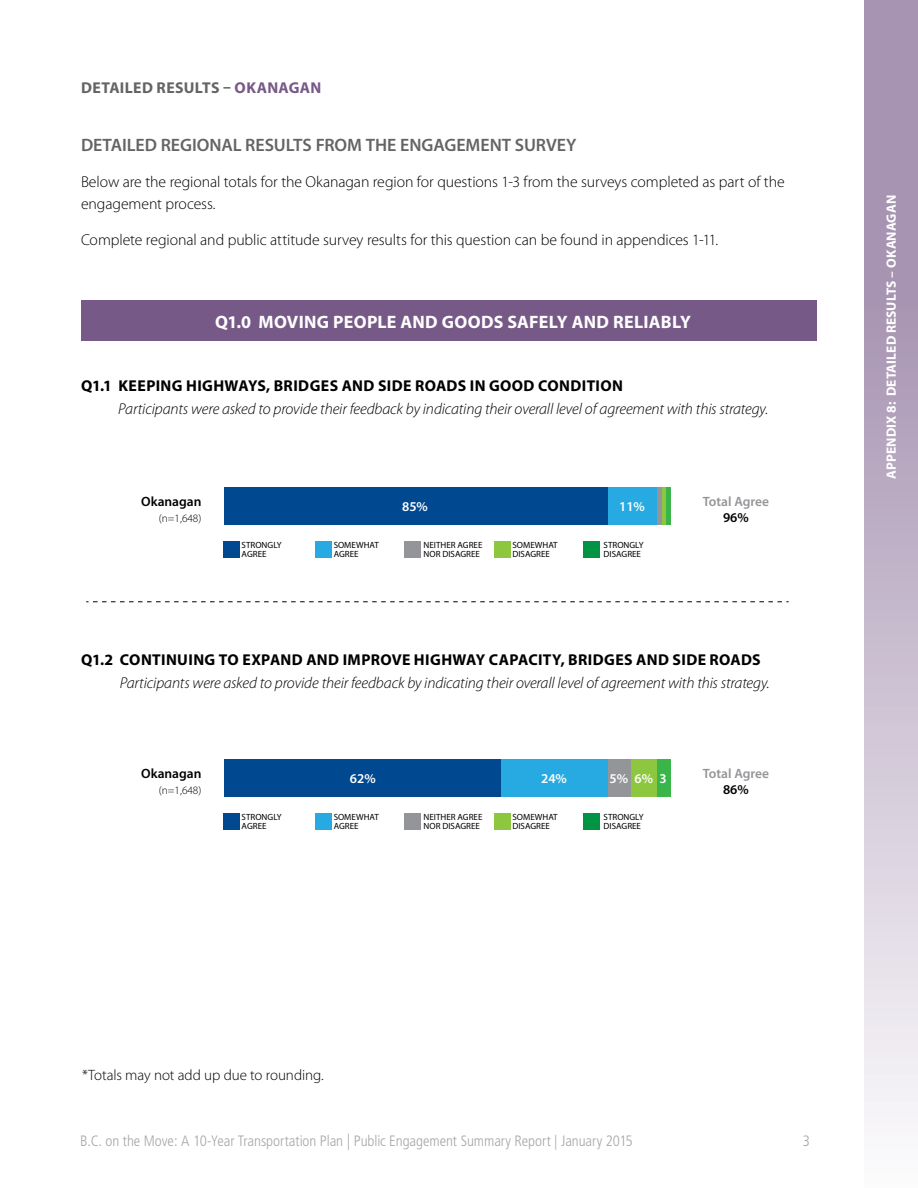
<style>
.page{position:relative;width:918px;height:1188px;background:#fff}
.page>*{position:absolute;margin:0;border:0;box-sizing:border-box;transform-origin:0 0}
.t1{font:600 18px "Myriad Pro";letter-spacing:-.005em;color:#636466}
.t2{font:700 18px "Myriad Pro";letter-spacing:.01em;color:#fff}
.t3{font:300 15.75px/22.5px "Myriad Pro";letter-spacing:-.005em;color:#000}
.t4{font:italic 300 15.75px "Myriad Pro";letter-spacing:-.01em;color:#000}
.t5{font:700 15.75px "Myriad Pro";letter-spacing:.025em;color:#000}
.t6{font:700 15.75px "Myriad Pro";letter-spacing:.025em;color:#636466}
.t7{font:300 condensed 15px "Frutiger";letter-spacing:-.005em;color:#a4a7a9}
.t8{font:300 15px "Myriad Pro";letter-spacing:-.005em;color:#000}
.t9{font:700 13.5px "Myriad Pro";letter-spacing:.01em;color:#fff}
.t10{font:600 13.5px "Myriad Pro";color:#000}
.t11{font:600 13.5px "Myriad Pro";color:#939598}
.t12{font:600 13.5px "Myriad Pro";color:#fff}
.t13{font:300 11.25px "Myriad Pro";color:#000}
.t14{font:9px/9px "Myriad Pro";color:#000}
.s1{color:#775988}
.s2{font-size:16.5px}
</style>
<div class="page">
<svg style="left:864px;top:0;width:54px;height:1122px;background:#c4b7cb"></svg>
<div style="left:81px;top:301px;width:736px;height:40px;background:#775988"></div>
<hr style="left:666px;top:487px;width:4px;height:38px;background:#39b54a">
<div style="left:661px;top:487px;width:5px;height:38px;background:#8dc63f"></div>
<hr style="left:657px;top:487px;width:4px;height:38px;background:#939598">
<div style="left:608px;top:487px;width:49px;height:38px;background:#27aae1"></div>
<div style="left:225px;top:487px;width:383px;height:38px;background:#004990"></div>
<div style="left:223px;top:541px;width:17px;height:17px;background:#004990"></div>
<div style="left:315px;top:541px;width:17px;height:17px;background:#27aae1"></div>
<div style="left:404px;top:541px;width:17px;height:17px;background:#939598"></div>
<div style="left:494px;top:541px;width:17px;height:17px;background:#8dc63f"></div>
<div style="left:583px;top:541px;width:17px;height:17px;background:#009444"></div>
<svg style="left:86px;top:601px;width:703px;height:1px"></svg>
<div style="left:657px;top:759px;width:13px;height:38px;background:#39b54a"></div>
<div style="left:630px;top:759px;width:27px;height:38px;background:#8dc63f"></div>
<div style="left:608px;top:759px;width:22px;height:38px;background:#939598"></div>
<div style="left:501px;top:759px;width:107px;height:38px;background:#27aae1"></div>
<div style="left:225px;top:759px;width:276px;height:38px;background:#004990"></div>
<div style="left:223px;top:813px;width:17px;height:17px;background:#004990"></div>
<div style="left:315px;top:813px;width:17px;height:17px;background:#27aae1"></div>
<div style="left:404px;top:813px;width:17px;height:17px;background:#939598"></div>
<div style="left:494px;top:813px;width:17px;height:17px;background:#8dc63f"></div>
<div style="left:583px;top:813px;width:17px;height:17px;background:#009444"></div>
<p class="t6" style="left:81px;top:77px;width:242px">DETAILED RESULTS – <span class="s1">OKANAGAN</span></p>
<p class="t1" style="left:81px;top:133px;width:497px">DETAILED REGIONAL RESULTS FROM THE ENGAGEMENT SURVEY</p>
<p class="t3" style="left:81px;top:170px;width:705px">Below are the regional totals for the Okanagan region for questions 1-3 from the surveys completed as part of the engagement process.</p>
<p class="t3" style="left:81px;top:229px;width:639px">Complete regional and public attitude survey results for this question can be found in appendices 1-11.</p>
<p class="t2" style="left:215px;top:310px;width:477px">Q1.0 MOVING PEOPLE AND GOODS SAFELY AND RELIABLY</p>
<p class="t5" style="left:81px;top:376px;width:543px">Q1.1 KEEPING HIGHWAYS, BRIDGES AND SIDE ROADS IN GOOD CONDITION</p>
<p class="t4" style="left:118px;top:400px;width:651px">Participants were asked to provide their feedback by indicating their overall level of agreement with this strategy.</p>
<p class="t10" style="left:141px;top:492px;width:62px">Okanagan</p>
<p class="t12" style="left:402px;top:498px;width:27px">85%</p>
<p class="t12" style="left:619px;top:498px;width:27px">11%</p>
<p class="t13" style="left:159px;top:512px;width:44px">(n=1,648)</p>
<p class="t14" style="left:242px;top:540px;width:42px">STRONGLY<br>AGREE</p>
<p class="t14" style="left:334px;top:540px;width:47px">SOMEWHAT<br>AGREE</p>
<p class="t14" style="left:424px;top:540px;width:60px">NEITHER AGREE<br>NOR DISAGREE</p>
<p class="t14" style="left:513px;top:540px;width:47px">SOMEWHAT<br>DISAGREE</p>
<p class="t14" style="left:604px;top:540px;width:42px">STRONGLY<br>DISAGREE</p>
<p class="t11" style="left:703px;top:492px;width:68px">Total Agree</p>
<p class="t10" style="left:723px;top:509px;width:27px">96%</p>
<p class="t5" style="left:81px;top:650px;width:681px">Q1.2 CONTINUING TO EXPAND AND IMPROVE HIGHWAY CAPACITY, BRIDGES AND SIDE ROADS</p>
<p class="t4" style="left:120px;top:674px;width:651px">Participants were asked to provide their feedback by indicating their overall level of agreement with this strategy.</p>
<p class="t10" style="left:141px;top:765px;width:62px">Okanagan</p>
<p class="t13" style="left:159px;top:784px;width:44px">(n=1,648)</p>
<p class="t12" style="left:350px;top:770px;width:27px">62%</p>
<p class="t12" style="left:541px;top:770px;width:27px">24%</p>
<p class="t12" style="left:610px;top:770px;width:59px">5% 6% 3</p>
<p class="t14" style="left:242px;top:812px;width:42px">STRONGLY<br>AGREE</p>
<p class="t14" style="left:334px;top:812px;width:47px">SOMEWHAT<br>AGREE</p>
<p class="t14" style="left:424px;top:812px;width:60px">NEITHER AGREE<br>NOR DISAGREE</p>
<p class="t14" style="left:513px;top:812px;width:47px">SOMEWHAT<br>DISAGREE</p>
<p class="t14" style="left:604px;top:812px;width:42px">STRONGLY<br>DISAGREE</p>
<p class="t11" style="left:703px;top:765px;width:68px">Total Agree</p>
<p class="t10" style="left:723px;top:781px;width:27px">86%</p>
<p class="t9" style="left:882px;top:479px;width:285px;rotate:-90deg">APPENDIX 8: DETAILED RESULTS – OKANAGAN</p>
<p class="t8" style="left:82px;top:1067px;width:243px">*Totals may not add up due to rounding.</p>
<p class="t7" style="left:80px;top:1133px;width:554px">B.C. on the Move: A 10-Year Transportation Plan <span class="s2">|</span> Public Engagement Summary Report | January 2015</p>
<p class="t7" style="left:803px;top:1133px;width:9px">3</p>
</div>
